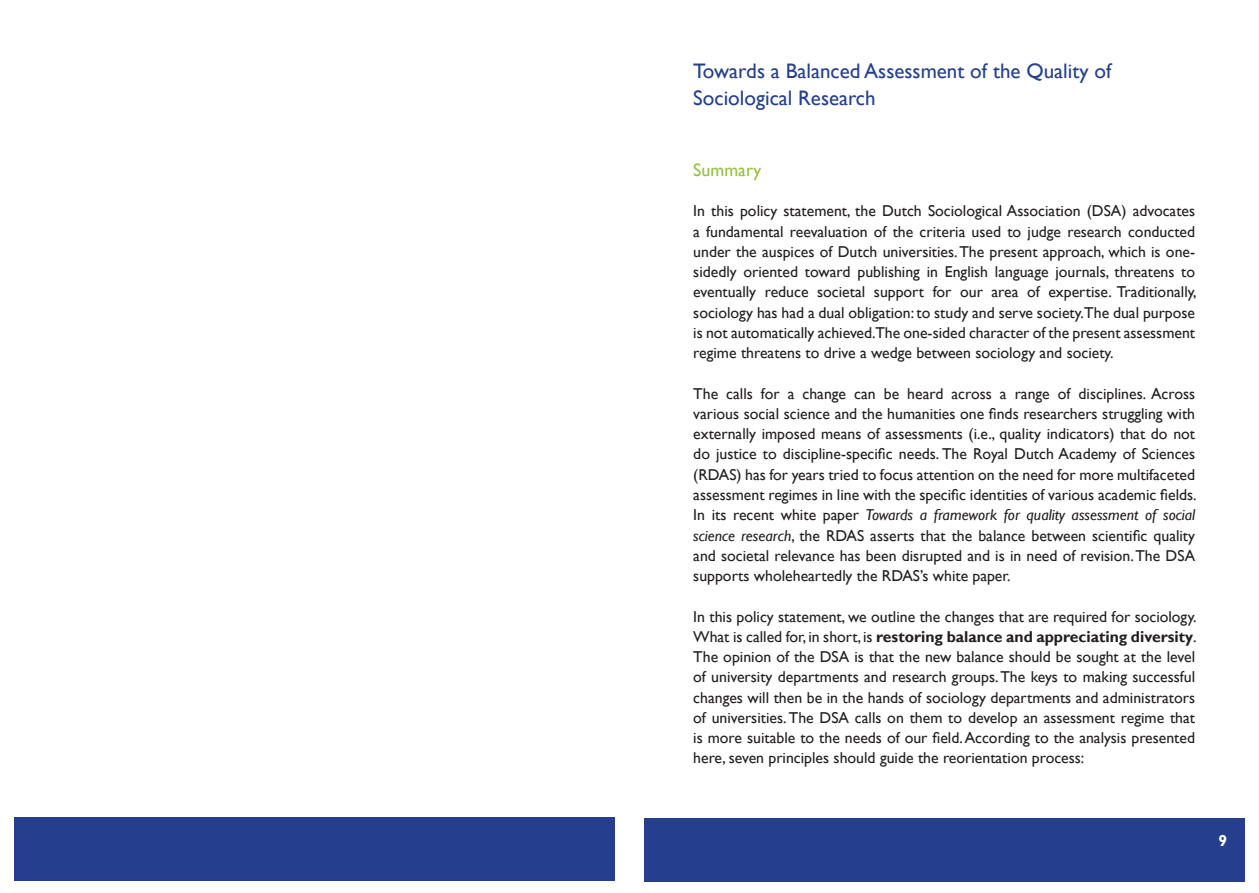
<style>
.page{position:relative;width:1259px;height:893px;background:#fff}
.page>*{position:absolute;margin:0;border:0;box-sizing:border-box;transform-origin:0 0}
.t1{font:21px/27px "Gill Sans";color:#253f8e}
.t2{font:18px "Gill Sans";color:#95bf3c}
.t3{font:15.75px/20.2px "Gill Sans";color:#231f20;text-align:justify}
.t4{font:700 15.75px "Gill Sans";color:#fff}
.s1{font-style:italic}
.s2{font-weight:700}
</style>
<div class="page">
<div style="left:15px;top:817px;width:600px;height:63px;background:#253f8e"></div>
<div style="left:644px;top:818px;width:600px;height:63px;background:#253f8e"></div>
<h1 class="t1" style="left:693px;top:58px;width:419px">Towards a Balanced Assessment of the Quality of<br>Sociological Research</h1>
<p class="t2" style="left:693px;top:159px;width:70px">Summary</p>
<p class="t3" style="left:693px;top:201px;width:505px">In this policy statement, the Dutch Sociological Association (DSA) advocates a fundamental reevaluation of the criteria used to judge research conducted under the auspices of Dutch universities. The present approach, which is one&shy;sidedly oriented toward publishing in English language journals, threatens to eventually reduce societal support for our area of expertise. Traditionally, sociology has had a dual obligation: to study and serve society.The dual purpose is not automatically achieved.The one-sided character of the present assessment regime threatens to drive a wedge between sociology and society.</p>
<p class="t3" style="left:693px;top:384px;width:505px">The calls for a change can be heard across a range of disciplines. Across various social science and the humanities one finds researchers struggling with externally imposed means of assessments (i.e., quality indicators) that do not do justice to discipline-specific needs. The Royal Dutch Academy of Sciences (RDAS) has for years tried to focus attention on the need for more multifaceted assessment regimes in line with the specific identities of various academic fields.<br>In its recent white paper <span class="s1">Towards a framework for quality assessment of social science research</span>, the RDAS asserts that the balance between scientific quality and societal relevance has been disrupted and is in need of revision. The DSA supports wholeheartedly the RDAS’s white paper.</p>
<p class="t3" style="left:693px;top:606px;width:505px">In this policy statement, we outline the changes that are required for sociology.<br>What is called for, in short, is <span class="s2">restoring balance and appreciating diversity</span>.<br>The opinion of the DSA is that the new balance should be sought at the level of university departments and research groups. The keys to making successful changes will then be in the hands of sociology departments and administrators of universities. The DSA calls on them to develop an assessment regime that is more suitable to the needs of our field. According to the analysis presented here, seven principles should guide the reorientation process:</p>
<p class="t4" style="left:1218px;top:831px;width:10px">9</p>
</div>
